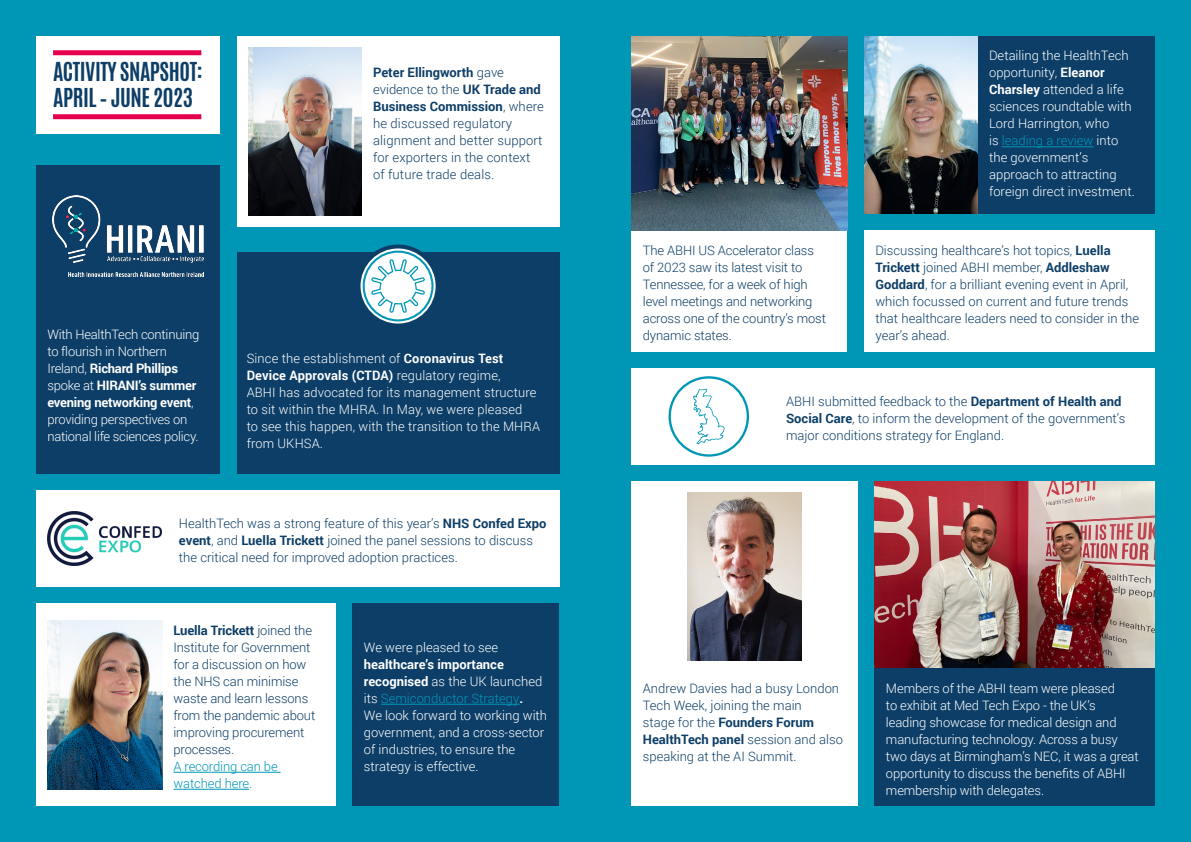
<style>
.page{position:relative;width:1191px;height:842px;background:#0097b7}
.page>*{position:absolute;margin:0;border:0;box-sizing:border-box;transform-origin:0 0}
.t1{font:700 21.8px/26.2px "Antonio";letter-spacing:-.02em;color:#0d3e67}
.t2{font:300 13px/17px "Roboto";color:#0d3e67}
.t3{font:300 13px/17px "Roboto";color:#fff}
.t4{font:300 13px/17px "Roboto";letter-spacing:-.02em;color:#fff}
.t5{font:300 13px/17px "Roboto";letter-spacing:-.01em;color:#0097b7}
.s1{font-weight:700}
.s2{color:#0097b7}
</style>
<div class="page">
<div style="left:631px;top:36px;width:216px;height:315px;background:#fff"></div>
<div style="left:36px;top:36px;width:184px;height:97px;background:#fff"></div>
<div style="left:36px;top:165px;width:184px;height:308px;background:#0d3e67"></div>
<div style="left:237px;top:36px;width:322px;height:191px;background:#fff"></div>
<div style="left:36px;top:490px;width:523px;height:96px;background:#fff"></div>
<div style="left:36px;top:604px;width:299px;height:202px;background:#fff"></div>
<div style="left:352px;top:604px;width:207px;height:202px;background:#0d3e67"></div>
<div style="left:631px;top:481px;width:226px;height:325px;background:#fff"></div>
<div style="left:631px;top:368px;width:524px;height:96px;background:#fff"></div>
<hr style="left:381px;top:704px;width:138px;height:1px;background:#0097b7">
<div style="left:874px;top:481px;width:281px;height:325px;background:#0d3e67"></div>
<hr style="left:173px;top:772px;width:108px;height:1px;background:#0097b7">
<hr style="left:173px;top:789px;width:76px;height:1px;background:#0097b7">
<img style="left:47px;top:621px;width:115px;height:168px">
<img style="left:248px;top:47px;width:114px;height:168px">
<img style="left:687px;top:493px;width:114px;height:168px">
<img style="left:874px;top:481px;width:281px;height:186px">
<div style="left:53px;top:50px;width:148px;height:5px;background:#e5004e"></div>
<div style="left:53px;top:114px;width:148px;height:5px;background:#e5004e"></div>
<img style="left:52px;top:196px;width:151px;height:80px">
<img style="left:47px;top:511px;width:115px;height:54px">
<div style="left:237px;top:252px;width:322px;height:221px;background:#0d3e67"></div>
<div style="left:864px;top:36px;width:291px;height:177px;background:#0d3e67"></div>
<div style="left:864px;top:230px;width:291px;height:121px;background:#fff"></div>
<div style="left:356px;top:245px;width:84px;height:82px;background:#0d3e67;border-radius:50%"></div>
<svg style="left:360px;top:248px;width:75px;height:76px"></svg>
<div style="left:363px;top:251px;width:70px;height:70px;border:2px solid #0097b7;border-radius:50%"></div>
<svg style="left:371px;top:259px;width:54px;height:54px;background:#d4edf2"></svg>
<img style="left:631px;top:36px;width:216px;height:194px">
<div style="left:668px;top:376px;width:81px;height:81px;border:2px solid #0097b7;border-radius:50%"></div>
<svg style="left:693px;top:389px;width:31px;height:55px"></svg>
<hr style="left:1001px;top:146px;width:92px;height:1px;background:#0097b7">
<img style="left:864px;top:36px;width:113px;height:177px">
<h1 class="t1" style="left:53px;top:59px;width:151px">ACTIVITY SNAPSHOT:<br>APRIL – JUNE 2023</h1>
<p class="t2" style="left:373px;top:64px;width:172px"><span class="s1">Peter Ellingworth</span> gave evidence to the <span class="s1">UK Trade and<br>Business Commission</span>, where he discussed regulatory alignment and better support for exporters in the context of future trade deals.</p>
<p class="t4" style="left:47px;top:325px;width:153px">With HealthTech continuing to flourish in Northern<br>Ireland, <span class="s1">Richard Phillips </span>spoke at <span class="s1">HIRANI’s summer evening networking event</span>, providing perspectives on national life sciences policy.</p>
<p class="t3" style="left:247px;top:349px;width:295px">Since the establishment of <span class="s1">Coronavirus Test Device Approvals (CTDA)</span> regulatory regime,<br>ABHI has advocated for its management structure to sit within the MHRA. In May, we were pleased<br>to see this happen, with the transition to the MHRA from UKHSA.</p>
<p class="t2" style="left:179px;top:515px;width:369px">HealthTech was a strong feature of this year’s <span class="s1">NHS Confed Expo event</span>, and <span class="s1">Luella Trickett</span> joined the panel sessions to discuss the critical need for improved adoption practices.</p>
<p class="t2" style="left:173px;top:622px;width:143px"><span class="s1">Luella Trickett</span> joined the<br>Institute for Government for a discussion on how the NHS can minimise waste and learn lessons from the pandemic about improving procurement processes.</p>
<p class="t5" style="left:173px;top:758px;width:106px">A recording can be watched here.</p>
<p class="t3" style="left:364px;top:639px;width:136px">We were pleased to see</p>
<p class="t3" style="left:364px;top:656px;width:185px"><span class="s1">healthcare’s importance recognised</span> as the UK launched its <span class="s2">Semiconductor Strategy</span><span class="s1">.<br></span>We look forward to working with government, and a cross-sector of industries, to ensure the strategy is effective.</p>
<p class="t2" style="left:643px;top:242px;width:185px">The ABHI US Accelerator class of 2023 saw its latest visit to<br>Tennessee, for a week of high level meetings and networking across one of the country’s most dynamic states.</p>
<p class="t3" style="left:989px;top:46px;width:147px">Detailing the HealthTech opportunity, <span class="s1">Eleanor<br>Charsley</span> attended a life sciences roundtable with<br>Lord Harrington, who<br>is <span class="s2">leading a review</span> into the government’s approach to attracting foreign direct investment.</p>
<p class="t2" style="left:875px;top:242px;width:265px">Discussing healthcare’s hot topics, <span class="s1">Luella Trickett</span> joined ABHI member, <span class="s1">Addleshaw Goddard</span>, for a brilliant evening event in April, which focussed on current and future trends that healthcare leaders need to consider in the year’s ahead.</p>
<p class="t2" style="left:786px;top:393px;width:341px">ABHI submitted feedback to the <span class="s1">Department of Health and<br>Social Care</span>, to inform the development of the government’s major conditions strategy for England.</p>
<p class="t2" style="left:643px;top:680px;width:202px">Andrew Davies had a busy London<br>Tech Week, joining the main<br>stage for the <span class="s1">Founders Forum<br>HealthTech panel</span> session and also speaking at the AI Summit.</p>
<p class="t3" style="left:886px;top:679px;width:254px">Members of the ABHI team were pleased<br>to exhibit at Med Tech Expo - the UK’s leading showcase for medical design and manufacturing technology. Across a busy two days at Birmingham’s NEC, it was a great opportunity to discuss the benefits of ABHI membership with delegates.</p>
</div>
